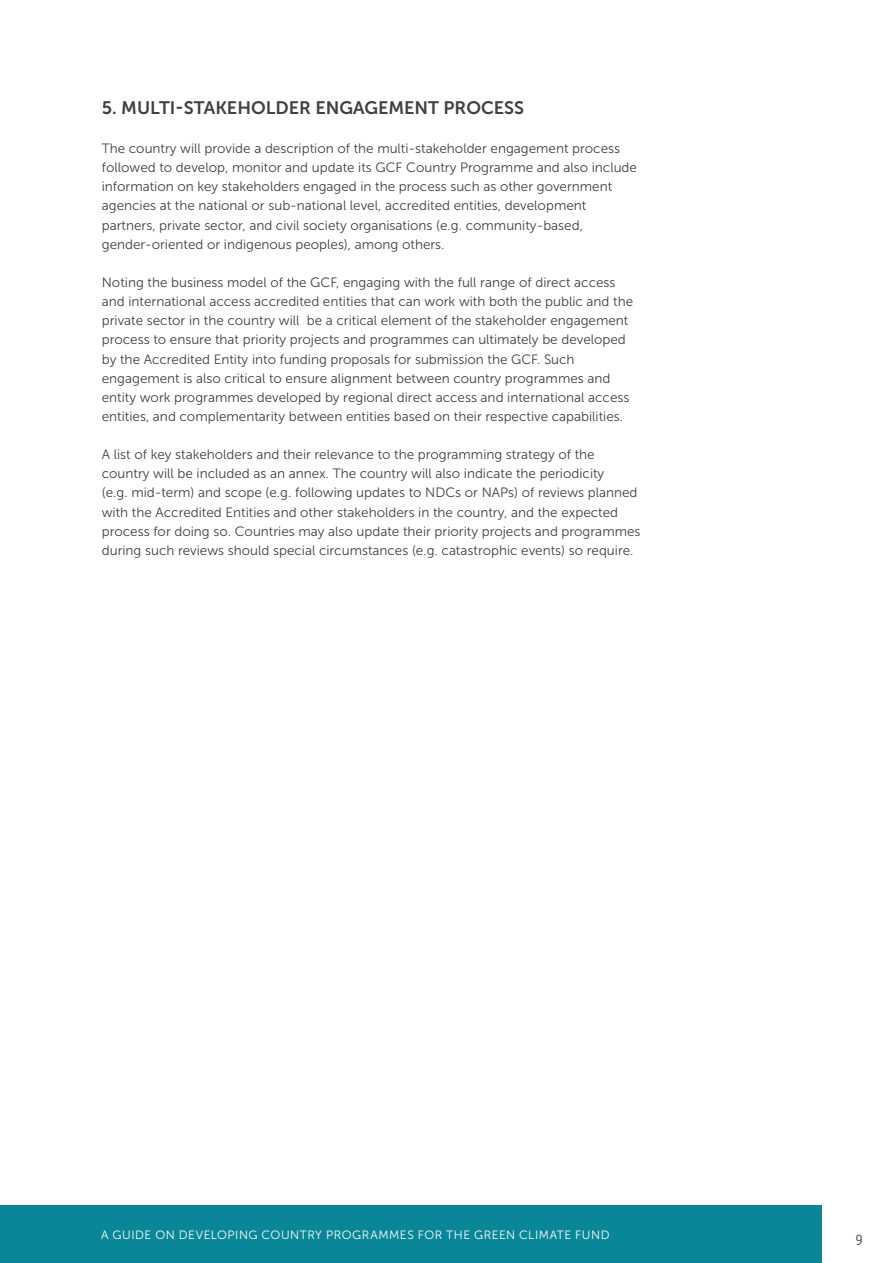
<style>
.page{position:relative;width:893px;height:1263px;background:#fff}
.page>*{position:absolute;margin:0;border:0;box-sizing:border-box;transform-origin:0 0}
.t1{font:18px "Museo Sans 700";color:#414042}
.t2{font:15px "Museo Sans Cond 300";color:#414042}
.t3{font:13.5px/19.2px "Museo Sans 300";color:#414042}
.t4{font:12px "Museo Sans 300";letter-spacing:.045em;color:#fff}
</style>
<div class="page">
<div style="left:0;top:1205px;width:821px;height:58px;background:#098697"></div>
<h1 class="t1" style="left:102px;top:97px;width:424px">5. MU LTI -STAKEHOLDER ENGAGEMENT PROCESS</h1>
<p class="t3" style="left:102px;top:139px;width:537px">The country will provide a description of the multi-stakeholder engagement process followed to develop, monitor and update its GCF Country Programme and also include information on key stakeholders engaged in the process such as other government agencies at the national or sub-national level, accredited entities, development partners, private sector, and civil society organisations (e.g. community-based, gender-oriented or indigenous peoples), among others.</p>
<p class="t3" style="left:102px;top:273px;width:533px">Noting the business model of the GCF, engaging with the full range of direct access and international access accredited entities that can work with both the public and the private sector in the country will be a critical element of the stakeholder engagement process to ensure that priority projects and programmes can ultimately be developed by the Accredited Entity into funding proposals for submission the GCF. Such engagement is also critical to ensure alignment between country programmes and entity work programmes developed by regional direct access and international access entities, and complementarity between entities based on their respective capabilities.</p>
<p class="t3" style="left:102px;top:445px;width:540px">A list of key stakeholders and their relevance to the programming strategy of the country will be included as an annex. The country will also indicate the periodicity<br>(e.g. mid-term) and scope (e.g. following updates to NDCs or NAPs) of reviews planned with the Accredited Entities and other stakeholders in the country, and the expected process for doing so. Countries may also update their priority projects and programmes during such reviews should special circumstances (e.g. catastrophic events) so require.</p>
<p class="t4" style="left:101px;top:1228px;width:510px">A GUIDE ON DEVELOPING COUNTRY PROGRAMMES FOR THE GREEN CLIMATE FUND</p>
<p class="t2" style="left:856px;top:1230px;width:8px">9</p>
</div>
